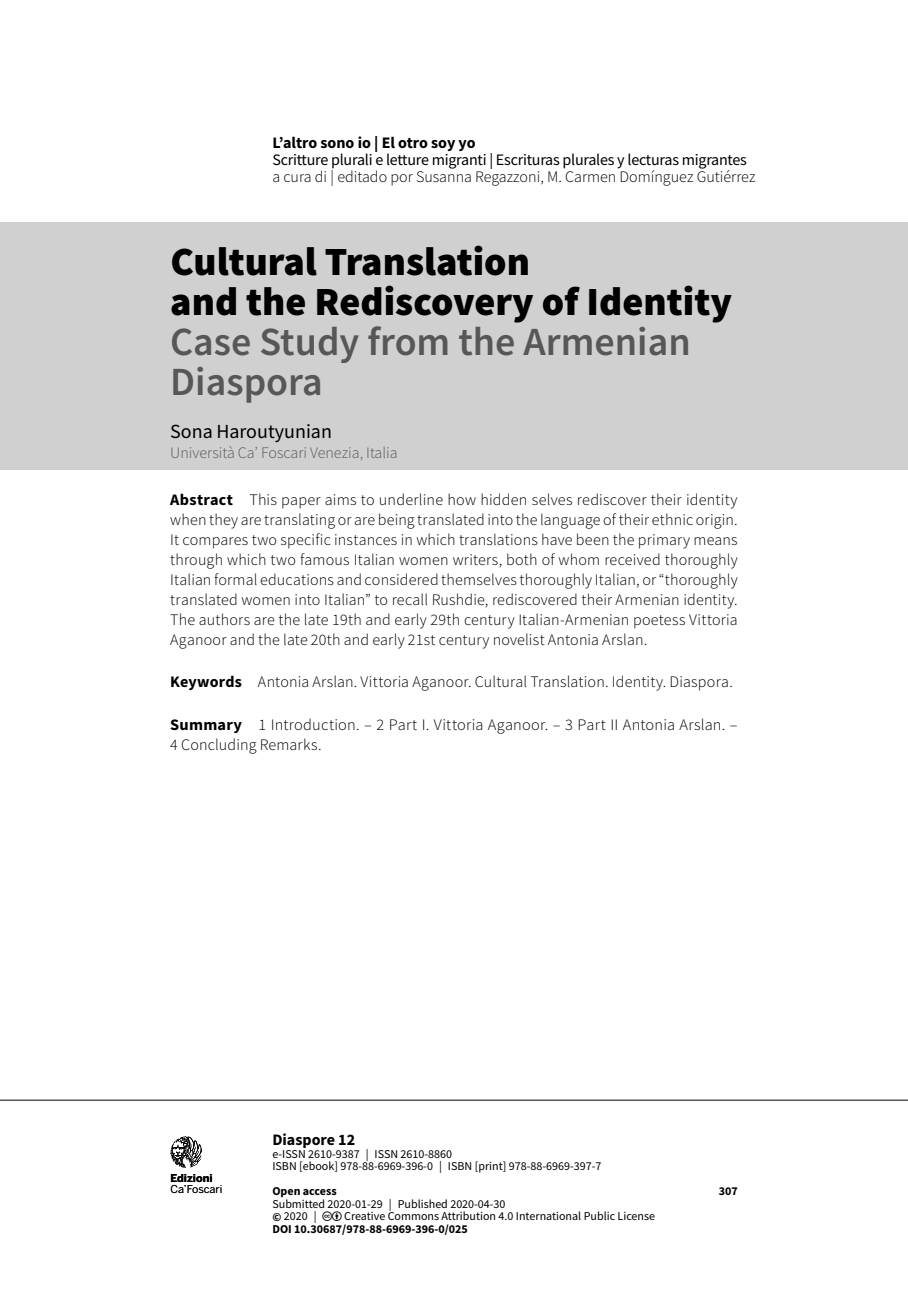
<style>
.page{position:relative;width:908px;height:1304px;background:#fff}
.page>*{position:absolute;margin:0;border:0;box-sizing:border-box;transform-origin:0 0}
._9101-ecf-titolo-sag{font:900 40px/40px "Source Sans Pro";color:#000}
._9102-ecf-sottotitol{font:600 40px/40px "Source Sans Pro";color:#575756}
._9103-ecf-autore-sag{font:20px "Source Sans Pro";color:#000}
._9105-ecf-abstract{font:300 16px/20px "Source Sans Pro";color:#000;text-align:justify}
._9106-ecf-sommario{font:300 16px/20px "Source Sans Pro";letter-spacing:.01em;color:#000}
._9107-ecf-keywords{font:300 16px "Source Sans Pro";letter-spacing:.01em;color:#000}
.t1{font:16px "Source Sans Pro";letter-spacing:-.015em;color:#000}
.t2{font:700 16px "Source Sans Pro";color:#000}
._9104-ecf-autore-aff{font:300 16px "Source Sans Pro";color:#575756}
.t3{font:12px/12.4px "Source Sans Pro";color:#000}
.t4{font:700 12px "Source Sans Pro";color:#000}
.t5{font:10.8px "Benton Sans";letter-spacing:-.01em;color:#000}
.t6{font:700 10.8px "Benton Sans";color:#000}
.s1{font-weight:700}
</style>
<div class="page">
<hr style="left:0;top:1100px;width:907px;height:1px;background:#000">
<svg style="left:170px;top:1136px;width:32px;height:32px"></svg>
<div style="left:0;top:223px;width:907px;height:247px;background:#d0d0d0"></div>
<p class="t2" style="left:272px;top:132px;width:205px">L’altro sono io | El otro soy yo</p>
<p class="t1" style="left:272px;top:150px;width:476px">Scritture plurali e letture migranti | Escrituras plurales y lecturas migrantes</p>
<p class="_9105-ecf-abstract" style="left:272px;top:167px;width:484px">a cura di | editado por Susanna Regazzoni, M. Carmen Domínguez Gutiérrez</p>
<p class="_9101-ecf-titolo-sag" style="left:170px;top:241px;width:563px">Cultural Translation<br>and the Rediscovery of Identity</p>
<p class="_9102-ecf-sottotitol" style="left:170px;top:322px;width:522px">Case Study from the Armenian<br>Diaspora</p>
<p class="_9103-ecf-autore-sag" style="left:170px;top:419px;width:163px">Sona Haroutyunian</p>
<p class="_9104-ecf-autore-aff" style="left:170px;top:443px;width:229px">Università Ca’ Foscari Venezia, Italia</p>
<p class="_9105-ecf-abstract" style="left:170px;top:489px;width:568px"><span class="s1">Abstract</span> This paper aims to underline how hidden selves rediscover their identity when they are translating or are being translated into the language of their ethnic origin.<br>It compares two specific instances in which translations have been the primary means through which two famous Italian women writers, both of whom received thoroughly Italian formal educations and considered themselves thoroughly Italian, or “thoroughly translated women into Italian” to recall Rushdie, rediscovered their Armenian identity.<br>The authors are the late 19th and early 29th century Italian-Armenian poetess Vittoria Aganoor and the late 20th and early 21st century novelist Antonia Arslan.</p>
<p class="_9107-ecf-keywords" style="left:170px;top:672px;width:564px"><span class="s1">Keywords</span> Antonia Arslan. Vittoria Aganoor. Cultural Translation. Identity. Diaspora.</p>
<p class="_9106-ecf-sommario" style="left:170px;top:715px;width:568px"><span class="s1">Summary</span> 1 Introduction. – 2 Part I. Vittoria Aganoor. – 3 Part II Antonia Arslan. –<br>4 Concluding Remarks.</p>
<p class="t6" style="left:170px;top:1171px;width:44px">Edizioni</p>
<p class="t5" style="left:170px;top:1183px;width:53px">Ca’Foscari</p>
<p class="t2" style="left:272px;top:1129px;width:84px">Diaspore 12</p>
<p class="t3" style="left:272px;top:1147px;width:330px">e-ISSN 2610-9387 | ISSN 2610-8860<br>ISBN [ebook] 978-88-6969-396-0 | ISBN [print] 978-88-6969-397-7</p>
<p class="t4" style="left:272px;top:1183px;width:66px">Open access</p>
<p class="t4" style="left:718px;top:1183px;width:21px">307</p>
<p class="t3" style="left:272px;top:1197px;width:234px">Submitted 2020-01-29 | Published 2020-04-30 <span class="s1">©</span> 2020 |</p>
<p class="t3" style="left:344px;top:1210px;width:312px">Creative Commons Attribution 4.0 International Public License</p>
<p class="t4" style="left:272px;top:1220px;width:197px">DOI 10.30687/978-88-6969-396-0/025</p>
</div>
